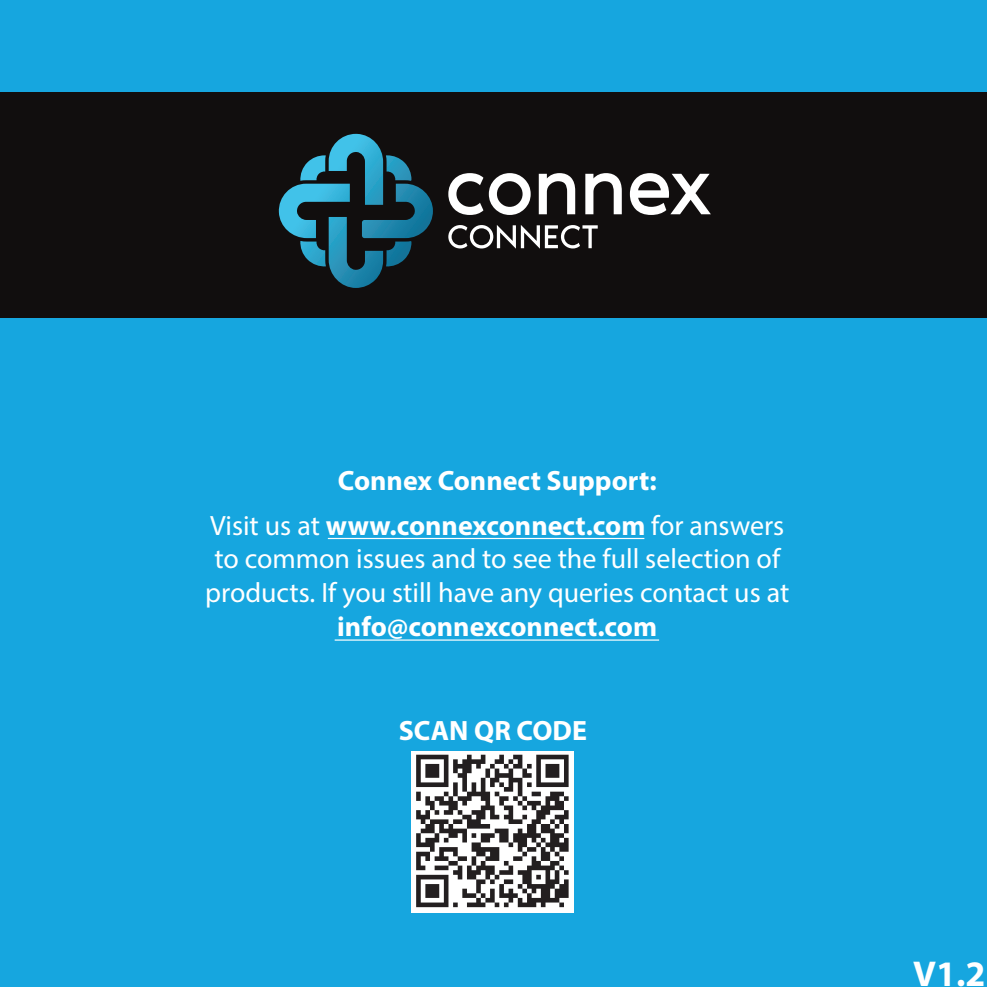
<style>
.page{position:relative;width:987px;height:987px;background:#fff}
.page>*{position:absolute;margin:0;border:0;box-sizing:border-box;transform-origin:0 0}
.t1{font:700 36px "Myriad Pro";color:#fff}
.t2{font:700 28px/44.8px "Myriad Pro";color:#fff;text-align:center}
.t3{font:28px/33.6px "Myriad Pro";color:#fff;text-align:center}
.s1{font-weight:400}
</style>
<div class="page">
<div style="left:0;top:0;width:986px;height:986px;background:#16a6df"></div>
<div style="left:0;top:92px;width:986px;height:225px;background:#110e0e"></div>
<svg style="left:278px;top:134px;width:155px;height:154px"></svg>
<svg style="left:448px;top:173px;width:35px;height:42px"></svg>
<svg style="left:489px;top:173px;width:41px;height:42px"></svg>
<svg style="left:538px;top:173px;width:37px;height:41px"></svg>
<svg style="left:585px;top:173px;width:36px;height:41px"></svg>
<svg style="left:630px;top:173px;width:80px;height:42px"></svg>
<svg style="left:448px;top:225px;width:149px;height:24px"></svg>
<div style="left:412px;top:751px;width:162px;height:161px;background:#fff"></div>
<svg style="left:416px;top:754px;width:152px;height:153px"></svg>
<hr style="left:328px;top:538px;width:316px;height:1px;background:#fff">
<hr style="left:334px;top:639px;width:325px;height:1px;background:#fff">
<p class="t2" style="left:210px;top:457px;width:575px">Connex Connect Support:<br><span class="s1">Visit us at</span> www.connexconnect.com <span class="s1">for answers</span></p>
<p class="t3" style="left:205px;top:541px;width:585px">to common issues and to see the full selection of products. If you still have any queries contact us at</p>
<p class="t2" style="left:337px;top:602px;width:321px">info@connexconnect.com</p>
<p class="t2" style="left:399px;top:707px;width:190px">SCAN QR CODE</p>
<p class="t1" style="left:913px;top:950px;width:74px">V1.2</p>
</div>
